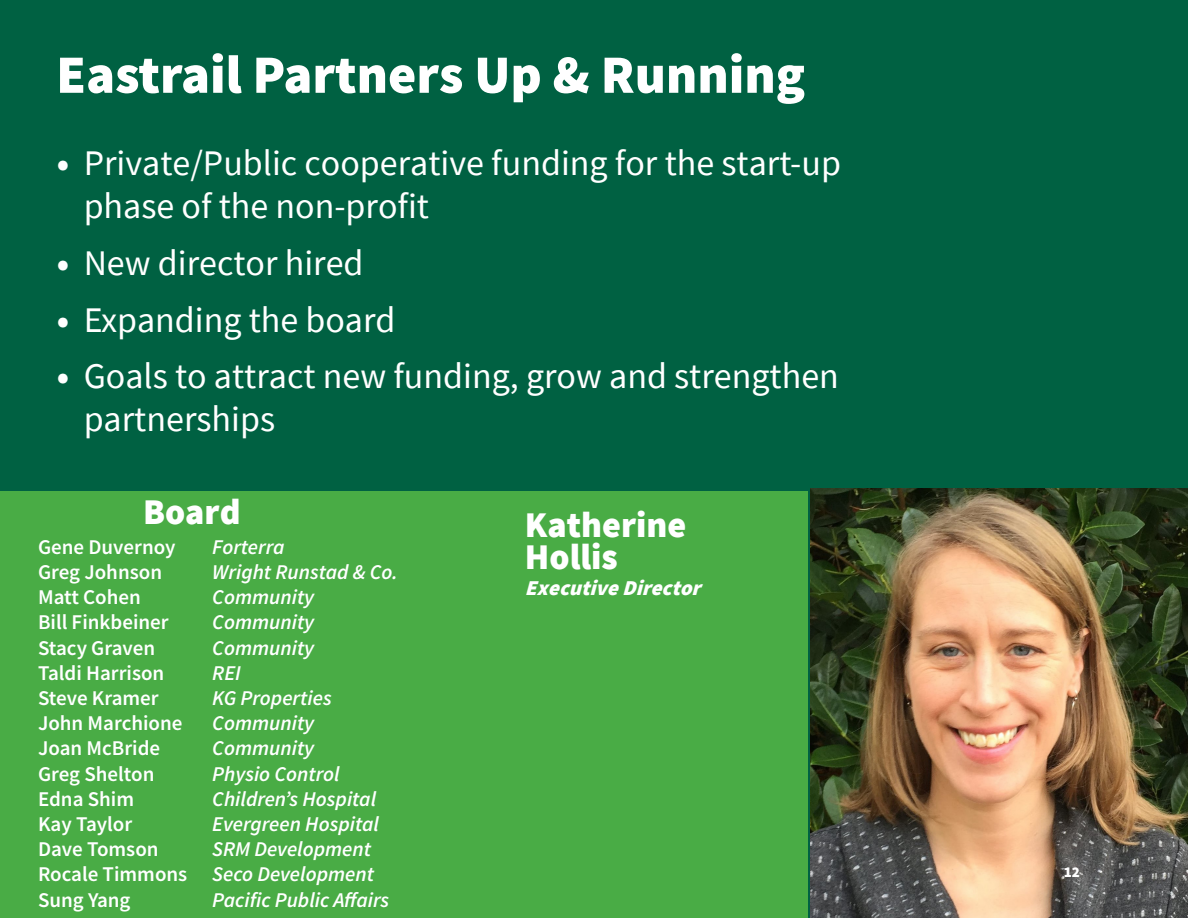
<style>
.page{position:relative;width:1188px;height:918px;background:#006142}
.page>*{position:absolute;margin:0;border:0;box-sizing:border-box;transform-origin:0 0}
.t1{font:900 54px "Source Sans Pro";color:#fff}
.t2{font:36px/43.2px "Source Sans Pro";color:#fff}
.t3{font:900 36px/32px "Source Sans Pro";color:#fff}
.t4{font:italic 600 21px/25.2px "Source Sans Pro";color:#fff}
.t5{font:600 21px "Source Sans Pro";color:#fff}
.t6{font:italic 900 21px "Source Sans Pro";color:#fff}
.t7{font:900 15px "Source Sans Pro";color:#fff}
.s1{font-weight:700}
</style>
<div class="page">
<div style="left:0;top:491px;width:808px;height:427px;background:#49ac45"></div>
<img style="left:810px;top:489px;width:378px;height:429px">
<p class="t1" style="left:56px;top:38px;width:751px">Eastrail Partners Up &amp; Running</p>
<p class="t2" style="left:84px;top:141px;width:759px;text-indent:-27px"><span class="s1">•</span> Private/Public cooperative funding for the start-up phase of the non-profit</p>
<p class="t2" style="left:57px;top:241px;width:308px"><span class="s1">•</span> New director hired</p>
<p class="t2" style="left:57px;top:298px;width:340px"><span class="s1">•</span> Expanding the board</p>
<p class="t2" style="left:84px;top:354px;width:757px;text-indent:-27px"><span class="s1">•</span> Goals to attract new funding, grow and strengthen partnerships</p>
<h2 class="t3" style="left:143px;top:495px;width:99px">Board</h2>
<p class="t5" style="left:38px;top:533px;width:139px">Gene Duvernoy</p>
<p class="t5" style="left:38px;top:558px;width:126px">Greg Johnson</p>
<p class="t5" style="left:38px;top:583px;width:104px">Matt Cohen</p>
<p class="t5" style="left:38px;top:609px;width:132px">Bill Finkbeiner</p>
<p class="t5" style="left:38px;top:634px;width:119px">Stacy Graven</p>
<p class="t5" style="left:38px;top:659px;width:128px">Taldi Harrison</p>
<p class="t5" style="left:38px;top:684px;width:122px">Steve Kramer</p>
<p class="t5" style="left:38px;top:709px;width:146px">John Marchione</p>
<p class="t5" style="left:38px;top:735px;width:124px">Joan McBride</p>
<p class="t5" style="left:38px;top:760px;width:118px">Greg Shelton</p>
<p class="t5" style="left:38px;top:785px;width:98px">Edna Shim</p>
<p class="t5" style="left:38px;top:810px;width:96px">Kay Taylor</p>
<p class="t5" style="left:38px;top:835px;width:122px">Dave Tomson</p>
<p class="t5" style="left:38px;top:861px;width:151px">Rocale Timmons</p>
<p class="t5" style="left:38px;top:886px;width:94px">Sung Yang</p>
<p class="t4" style="left:212px;top:534px;width:187px">Forterra<br>Wright Runstad &amp; Co.<br>Community<br>Community<br>Community<br>REI<br>KG Properties<br>Community<br>Community<br>Physio Control<br>Children’s Hospital<br>Evergreen Hospital<br>SRM Development<br>Seco Development<br>Pacific Public Affairs</p>
<p class="t3" style="left:525px;top:509px;width:163px">Katherine<br>Hollis</p>
<p class="t6" style="left:525px;top:573px;width:185px">ExecutiveDirector</p>
<p class="t7" style="left:1064px;top:861px;width:18px">12</p>
</div>
